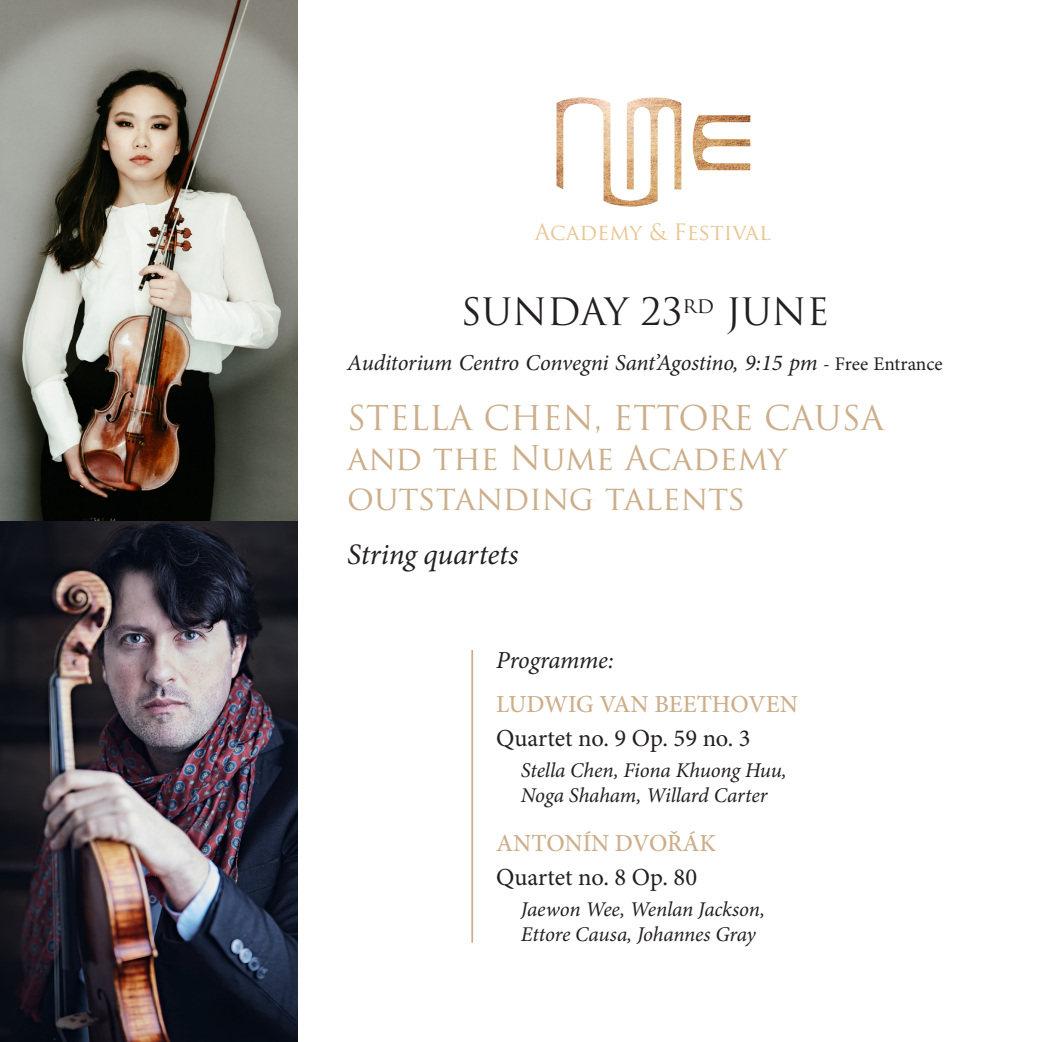
<style>
.page{position:relative;width:1042px;height:1042px;background:#fff}
.page>*{position:absolute;margin:0;border:0;box-sizing:border-box;transform-origin:0 0}
.t1{font:36.75px "Trajan Pro";color:#231f20}
.t2{font:33.25px/39.9px "Trajan Pro";color:#ccae8a}
.t3{font:italic 29.75px "Minion Pro";letter-spacing:-.01em;color:#231f20}
.t4{font:24.5px "Minion Pro";color:#231f20}
.t5{font:500 24.5px "Minion Pro";color:#ccae8a}
.t6{font:italic 24.5px "Minion Pro";letter-spacing:-.01em;color:#231f20}
.t7{font:italic 22.75px "Minion Pro";letter-spacing:-.01em;color:#231f20}
.t8{font:22.05px "Trajan Pro";color:#e9c593}
.t9{font:italic 21px "Minion Pro";letter-spacing:-.01em;color:#231f20}
.s1{font-size:19.25px}
.s2{font-style:normal;font-size:19.25px}
</style>
<div class="page">
<hr style="left:471px;top:650px;width:2px;height:293px;background:#ccae8a">
<img style="left:556px;top:97px;width:195px;height:110px">
<img style="left:0;top:0;width:298px;height:1042px">
<p class="t8" style="left:535px;top:218px;width:237px">Academy &amp; Festival</p>
<p class="t1" style="left:461px;top:289px;width:370px">SUNDAY 23<sup>rd</sup> JUNE</p>
<p class="t7" style="left:347px;top:347px;width:597px">Auditorium Centro Convegni Sant’Agostino, 9:15 pm <span class="s1">-</span> <span class="s2">Free Entrance</span></p>
<p class="t2" style="left:347px;top:398px;width:538px">STELLA CHEN, ETTORE CAUSA</p>
<p class="t2" style="left:347px;top:437px;width:441px">and the Nume Academy outstanding talents</p>
<p class="t3" style="left:347px;top:534px;width:173px">String quartets</p>
<p class="t6" style="left:496px;top:643px;width:119px">Programme:</p>
<p class="t5" style="left:496px;top:688px;width:303px">LUDWIG VAN BEETHOVEN</p>
<p class="t4" style="left:496px;top:722px;width:256px">Quartet no. 9 Op. 59 no. 3</p>
<p class="t9" style="left:521px;top:755px;width:267px">Stella Chen, Fiona Khuong Huu,</p>
<p class="t9" style="left:521px;top:781px;width:248px">Noga Shaham, Willard Carter</p>
<p class="t5" style="left:496px;top:827px;width:222px">ANTONÍN DVOŘÁK</p>
<p class="t4" style="left:496px;top:861px;width:202px">Quartet no. 8 Op. 80</p>
<p class="t9" style="left:521px;top:894px;width:246px">Jaewon Wee, Wenlan Jackson,</p>
<p class="t9" style="left:521px;top:920px;width:236px">Ettore Causa, Johannes Gray</p>
</div>
